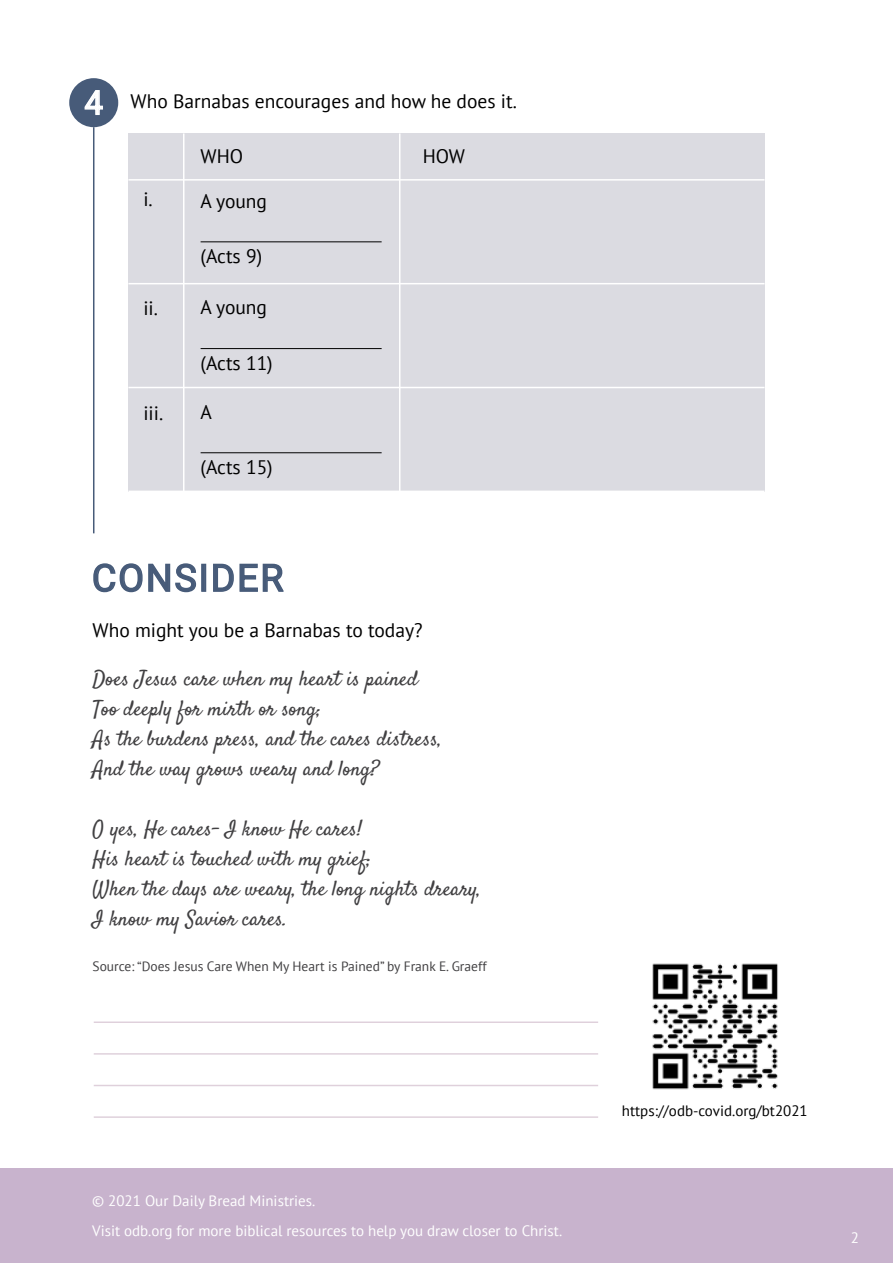
<style>
.page{position:relative;width:893px;height:1263px;background:#fff}
.page>*{position:absolute;margin:0;border:0;box-sizing:border-box;transform-origin:0 0}
.t1{font:37.5px "Roboto";letter-spacing:.05em;color:#475b79}
.t2{font:33px "Roboto";color:#fff}
.t3{font:21px/30px "Satisfy";color:#414042}
.t4{font:19.5px "PT Sans";color:#000}
.t5{font:15px/30px "PT Sans";color:#fff}
.t6{font:15px "PT Sans";color:#000}
.t7{font:13.5px "PT Sans";color:#414042}
</style>
<div class="page">
<svg style="left:93px;top:563px;width:104px;height:30px"></svg>
<div style="left:201px;top:564px;width:5px;height:28px;border:2px solid #475b79"></div>
<svg style="left:213px;top:563px;width:71px;height:29px"></svg>
<div style="left:0;top:1169px;width:893px;height:94px;background:#c8b3cd"></div>
<div style="left:69px;top:78px;width:49px;height:49px;background:#475b79;border-radius:50%"></div>
<svg style="left:84px;top:90px;width:19px;height:25px"></svg>
<svg style="left:94px;top:377px;width:1px;height:26px"></svg>
<hr style="left:93px;top:127px;width:1px;height:406px;background:#475b79">
<hr style="left:94px;top:1021px;width:504px;height:2px;background:#986a8d">
<hr style="left:94px;top:1053px;width:504px;height:2px;background:#986a8d">
<hr style="left:94px;top:1085px;width:504px;height:1px;background:#986a8d">
<hr style="left:94px;top:1116px;width:504px;height:2px;background:#986a8d">
<div style="left:128px;top:133px;width:636px;height:359px;background:#dbdbe1"></div>
<hr style="left:128px;top:179px;width:636px;height:2px;background:#fff">
<hr style="left:128px;top:283px;width:636px;height:1px;background:#fff">
<hr style="left:128px;top:387px;width:636px;height:1px;background:#fff">
<hr style="left:128px;top:491px;width:636px;height:1px;background:#fff">
<hr style="left:183px;top:133px;width:1px;height:358px;background:#fff">
<hr style="left:399px;top:133px;width:1px;height:358px;background:#fff">
<hr style="left:201px;top:241px;width:181px;height:1px;background:#000">
<hr style="left:201px;top:348px;width:181px;height:1px;background:#000">
<hr style="left:201px;top:452px;width:181px;height:1px;background:#000">
<img style="left:652px;top:963px;width:126px;height:127px">
<h2 class="t2" style="left:84px;top:79px;width:20px">4</h2>
<p class="t4" style="left:131px;top:89px;width:388px">Who Barnabas encourages and how he does it.</p>
<p class="t4" style="left:143px;top:187px;width:11px">i.</p>
<p class="t4" style="left:143px;top:296px;width:16px">ii.</p>
<p class="t4" style="left:143px;top:401px;width:21px">iii.</p>
<p class="t4" style="left:201px;top:144px;width:44px">WHO</p>
<p class="t4" style="left:423px;top:144px;width:44px">HOW</p>
<p class="t4" style="left:201px;top:188px;width:68px">A young</p>
<p class="t4" style="left:201px;top:244px;width:63px">(Acts 9)</p>
<p class="t4" style="left:201px;top:295px;width:68px">A young</p>
<p class="t4" style="left:201px;top:351px;width:74px">(Acts 11)</p>
<p class="t4" style="left:201px;top:399px;width:13px">A</p>
<p class="t4" style="left:201px;top:455px;width:74px">(Acts 15)</p>
<h1 class="t1" style="left:92px;top:551px;width:193px">CONSIDER</h1>
<p class="t4" style="left:93px;top:618px;width:332px">Who might you be a Barnabas to today?</p>
<p class="t3" style="left:93px;top:665px;width:351px">Does Jesus care when my heart is pained Too deeply for mirth or song;<br>As the burdens press, and the cares distress, And the way grows weary and long?</p>
<p class="t3" style="left:93px;top:815px;width:390px">O yes, He cares- I know He cares!<br>His heart is touched with my grief;<br>When the days are weary, the long nights dreary, I know my Savior cares.</p>
<p class="t7" style="left:93px;top:957px;width:396px">Source: “Does Jesus Care When My Heart is Pained” by Frank E. Graeff</p>
<p class="t5" style="left:92px;top:1186px;width:472px">© 2021 Our Daily Bread Ministries.<br>Visit odb.org for more biblical resources to help you draw closer to Christ.</p>
<p class="t6" style="left:622px;top:1101px;width:187px">https://odb-covid.org/bt2021</p>
<p class="t5" style="left:851px;top:1222px;width:10px">2</p>
</div>
